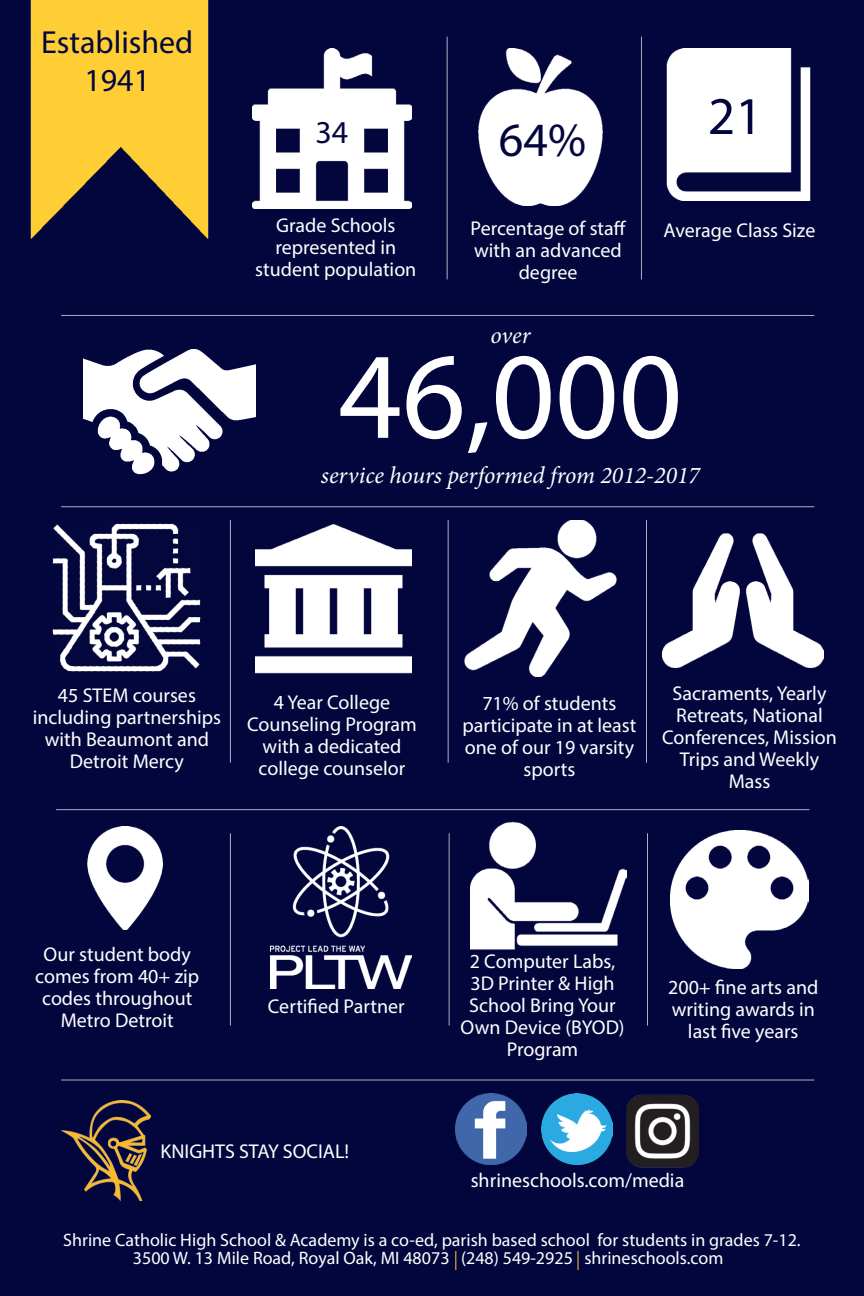
<style>
.page{position:relative;width:864px;height:1296px;background:#02063d}
.page>*{position:absolute;margin:0;border:0;box-sizing:border-box;transform-origin:0 0}
.t1{font:124px "Myriad Pro";color:#fff}
.t2{font:53.4px "Myriad Pro";color:#02063d}
.t3{font:48px "Myriad Pro";color:#02063d}
.t4{font:32px "Myriad Pro";color:#02063d}
.t5{font:italic 24px "Minion Pro";color:#fff}
.t6{font:20px/22px "Myriad Pro";color:#fff;text-align:center}
.t7{font:18px "Myriad Pro";color:#fff}
</style>
<div class="page">
<img style="left:0;top:0;width:238px;height:238px">
<hr style="left:641px;top:37px;width:1px;height:242px;background:#acadc4">
<hr style="left:447px;top:37px;width:1px;height:242px;background:#acadc4">
<hr style="left:61px;top:315px;width:753px;height:1px;background:#acadc4">
<hr style="left:61px;top:506px;width:753px;height:1px;background:#acadc4">
<hr style="left:230px;top:520px;width:1px;height:243px;background:#acadc4">
<hr style="left:448px;top:520px;width:1px;height:243px;background:#acadc4">
<hr style="left:646px;top:520px;width:1px;height:243px;background:#acadc4">
<hr style="left:56px;top:809px;width:753px;height:1px;background:#acadc4">
<hr style="left:230px;top:833px;width:1px;height:193px;background:#acadc4">
<img style="left:271px;top:826px;width:141px;height:162px">
<hr style="left:449px;top:833px;width:1px;height:193px;background:#acadc4">
<hr style="left:647px;top:833px;width:1px;height:193px;background:#acadc4">
<hr style="left:61px;top:1080px;width:753px;height:1px;background:#acadc4">
<img style="left:61px;top:1100px;width:90px;height:100px">
<img style="left:455px;top:1094px;width:71px;height:71px">
<img style="left:541px;top:1094px;width:69px;height:71px">
<img style="left:610px;top:1092px;width:105px;height:79px">
<svg style="left:455px;top:1251px;width:1px;height:19px"></svg>
<svg style="left:578px;top:1251px;width:1px;height:19px"></svg>
<img style="left:256px;top:520px;width:156px;height:156px">
<img style="left:462px;top:520px;width:156px;height:156px">
<img style="left:470px;top:807px;width:156px;height:156px">
<img style="left:662px;top:520px;width:161px;height:161px">
<img style="left:73px;top:826px;width:103px;height:103px">
<img style="left:84px;top:325px;width:172px;height:172px">
<img style="left:663px;top:49px;width:151px;height:152px">
<img style="left:462px;top:49px;width:156px;height:156px">
<img style="left:252px;top:49px;width:160px;height:160px">
<img style="left:671px;top:830px;width:138px;height:139px">
<img style="left:49px;top:520px;width:156px;height:156px">
<p class="t4" style="left:41px;top:22px;width:154px">Established</p>
<p class="t4" style="left:84px;top:61px;width:67px">1941</p>
<p class="t4" style="left:316px;top:113px;width:34px">34</p>
<p class="t3" style="left:499px;top:110px;width:89px">64%</p>
<p class="t2" style="left:708px;top:83px;width:56px">21</p>
<p class="t6" style="left:255px;top:214px;width:163px">Grade Schools represented in student population</p>
<p class="t6" style="left:471px;top:217px;width:157px">Percentage of staff</p>
<p class="t6" style="left:664px;top:219px;width:153px">Average Class Size</p>
<p class="t6" style="left:474px;top:239px;width:149px">with an advanced degree</p>
<p class="t5" style="left:490px;top:319px;width:41px">over</p>
<p class="t1" style="left:339px;top:320px;width:345px">46,000</p>
<p class="t5" style="left:321px;top:459px;width:381px">service hours performed from 2012-2017</p>
<p class="t6" style="left:33px;top:684px;width:190px">45 STEM courses including partnerships with Beaumont and<br>Detroit Mercy</p>
<p class="t6" style="left:247px;top:691px;width:171px">4 Year College<br>Counseling Program with a dedicated college counselor</p>
<p class="t6" style="left:462px;top:692px;width:176px">71% of students participate in at least one of our 19 varsity sports</p>
<p class="t6" style="left:662px;top:682px;width:176px">Sacraments, Yearly<br>Retreats, National<br>Conferences, Mission<br>Trips and Weekly<br>Mass</p>
<p class="t6" style="left:35px;top:943px;width:166px">Our student body comes from 40+ zip codes throughout<br>Metro Detroit</p>
<p class="t6" style="left:268px;top:995px;width:138px">Certified Partner</p>
<p class="t6" style="left:161px;top:1140px;width:190px">KNIGHTS STAY SOCIAL!</p>
<p class="t6" style="left:461px;top:950px;width:165px">2 Computer Labs,<br>3D Printer &amp; High<br>School Bring Your<br>Own Device (BYOD)<br>Program</p>
<p class="t6" style="left:668px;top:976px;width:152px">200+ fine arts and writing awards in last five years</p>
<p class="t6" style="left:471px;top:1169px;width:215px">shrineschools.com/media</p>
<p class="t7" style="left:63px;top:1228px;width:739px">Shrine Catholic High School &amp; Academy is a co-ed, parish based school for students in grades 7-12.</p>
<p class="t7" style="left:133px;top:1247px;width:592px">3500 W. 13 Mile Road, Royal Oak, MI 48073 (248) 549-2925 shrineschools.com</p>
</div>
